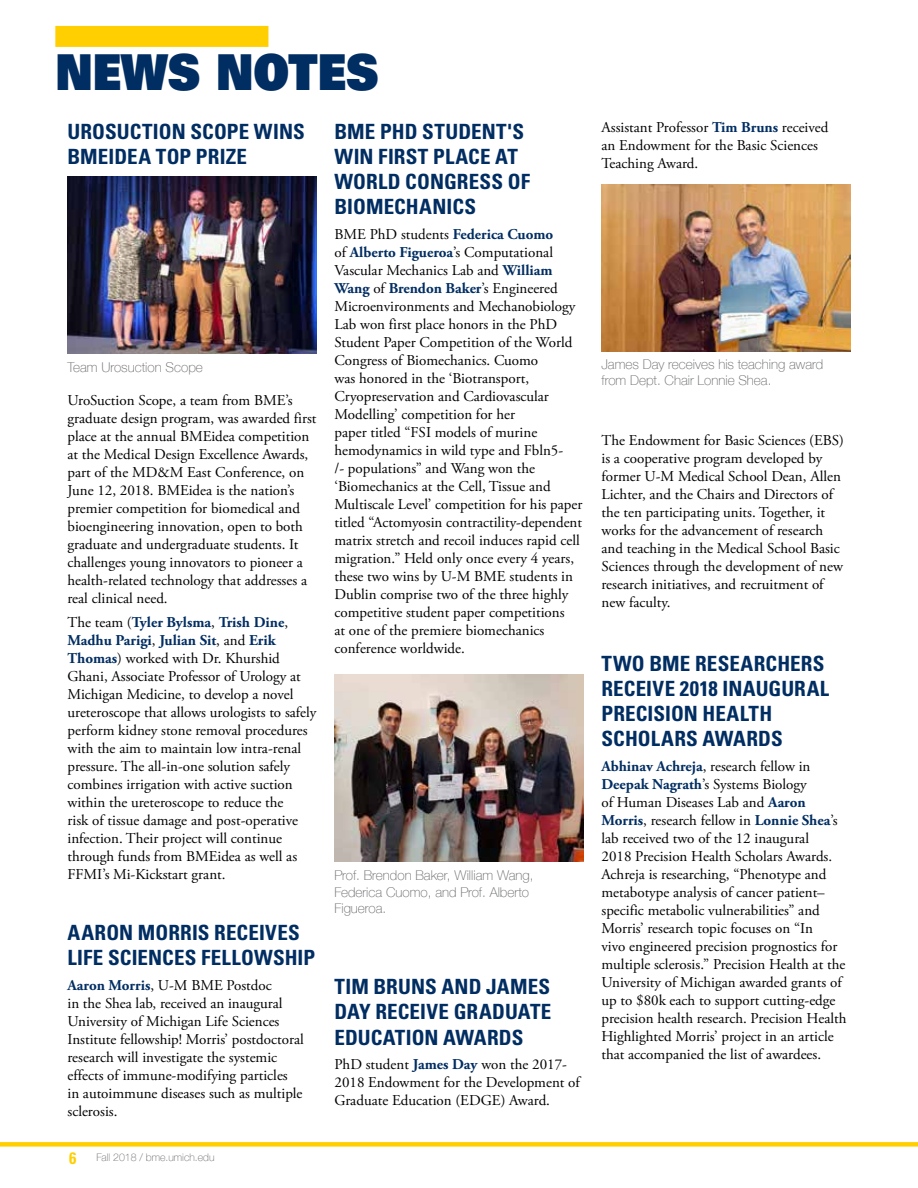
<style>
.page{position:relative;width:918px;height:1188px;background:#fff}
.page>*{position:absolute;margin:0;border:0;box-sizing:border-box;transform-origin:0 0}
.t1{font:900 49.5px "Univers";color:#002d62;scale:.91 1}
.t2{font:700 condensed 21px/25.2px "Univers";letter-spacing:.005em;color:#002d62}
.t3{font:15px/18px "Adobe Garamond Pro";color:#000}
.t4{font:100 13.5px/16.5px "Helvetica Neue";color:#636466}
.t5{font:100 10.5px "Helvetica Neue";color:#636466}
.s1{font-weight:700;color:#002d62}
.s2{font-family:"Univers";font-weight:700;font-stretch:condensed;font-size:16.5px;color:#ffcf01}
</style>
<div class="page">
<div style="left:0;top:1142px;width:918px;height:5px;background:#ffcf01"></div>
<div style="left:55px;top:26px;width:213px;height:21px;background:#ffcf01"></div>
<img style="left:67px;top:177px;width:249px;height:177px">
<img style="left:334px;top:675px;width:250px;height:187px">
<img style="left:602px;top:185px;width:248px;height:166px">
<h1 class="t1" style="left:55px;top:39px;width:357px">NEWS NOTES</h1>
<h2 class="t2" style="left:68px;top:119px;width:239px">UROSUCTION SCOPE WINS<br>BMEIDEA TOP PRIZE</h2>
<p class="t4" style="left:67px;top:358px;width:137px">Team Urosuction Scope</p>
<p class="t3" style="left:68px;top:392px;width:250px">UroSuction Scope, a team from BME’s graduate design program, was awarded first place at the annual BMEidea competition at the Medical Design Excellence Awards, part of the MD&amp;M East Conference, on June 12, 2018. BMEidea is the nation’s premier competition for biomedical and bioengineering innovation, open to both graduate and undergraduate students. It challenges young innovators to pioneer a health-related technology that addresses a real clinical need.</p>
<p class="t3" style="left:68px;top:614px;width:250px">The team (<span class="s1">Tyler Bylsma</span>, <span class="s1">Trish Dine</span>, <span class="s1">Madhu Parigi</span>, <span class="s1">Julian Sit</span>, and <span class="s1">Erik Thomas</span>) worked with Dr. Khurshid Ghani, Associate Professor of Urology at Michigan Medicine, to develop a novel ureteroscope that allows urologists to safely perform kidney stone removal procedures with the aim to maintain low intra-renal pressure. The all-in-one solution safely combines irrigation with active suction within the ureteroscope to reduce the<br>risk of tissue damage and post-operative infection. Their project will continue through funds from BMEidea as well as FFMI’s Mi-Kickstart grant.</p>
<h2 class="t2" style="left:68px;top:920px;width:249px">AARON MORRIS RECEIVES<br>LIFE SCIENCES FELLOWSHIP</h2>
<p class="t3" style="left:68px;top:977px;width:238px"><span class="s1">Aaron Morris</span>, U-M BME Postdoc<br>in the Shea lab, received an inaugural University of Michigan Life Sciences Institute fellowship! Morris’ postdoctoral research will investigate the systemic effects of immune-modifying particles<br>in autoimmune diseases such as multiple sclerosis.</p>
<p class="t5" style="left:69px;top:1149px;width:147px"><span class="s2">6</span> Fall 2018 / bme.umich.edu</p>
<h2 class="t2" style="left:334px;top:119px;width:197px">BME PHD STUDENT'S<br>WIN FIRST PLACE AT<br>WORLD CONGRESS OF<br>BIOMECHANICS</h2>
<p class="t3" style="left:334px;top:226px;width:249px">BME PhD students <span class="s1">Federica Cuomo<br></span>of <span class="s1">Alberto Figueroa</span>’s Computational Vascular Mechanics Lab and <span class="s1">William Wang</span> of <span class="s1">Brendon Baker</span>’s Engineered Microenvironments and Mechanobiology Lab won first place honors in the PhD Student Paper Competition of the World Congress of Biomechanics. Cuomo<br>was honored in the ‘Biotransport, Cryopreservation and Cardiovascular Modelling’ competition for her<br>paper titled “FSI models of murine hemodynamics in wild type and Fbln5-<br>/- populations” and Wang won the ‘Biomechanics at the Cell, Tissue and Multiscale Level’ competition for his paper titled “Actomyosin contractility-dependent matrix stretch and recoil induces rapid cell migration.” Held only once every 4 years, these two wins by U-M BME students in Dublin comprise two of the three highly competitive student paper competitions<br>at one of the premiere biomechanics conference worldwide.</p>
<p class="t4" style="left:334px;top:866px;width:201px">Prof. Brendon Baker, William Wang,<br>Federica Cuomo, and Prof. Alberto<br>Figueroa.</p>
<h2 class="t2" style="left:334px;top:974px;width:218px;text-align:justify">TIM BRUNS AND JAMES DAY RECEIVE GRADUATE EDUCATION AWARDS</h2>
<p class="t3" style="left:334px;top:1056px;width:247px">PhD student <span class="s1">James Day</span> won the 2017-<br>2018 Endowment for the Development of<br>Graduate Education (EDGE) Award.</p>
<p class="t3" style="left:602px;top:119px;width:228px">Assistant Professor <span class="s1">Tim Bruns</span> received an Endowment for the Basic Sciences<br>Teaching Award.</p>
<p class="t4" style="left:601px;top:355px;width:223px">James Day receives his teaching award from Dept. Chair Lonnie Shea.</p>
<p class="t3" style="left:602px;top:432px;width:244px">The Endowment for Basic Sciences (EBS) is a cooperative program developed by former U-M Medical School Dean, Allen Lichter, and the Chairs and Directors of the ten participating units. Together, it works for the advancement of research and teaching in the Medical School Basic Sciences through the development of new research initiatives, and recruitment of new faculty.</p>
<h2 class="t2" style="left:602px;top:650px;width:229px">TWO BME RESEARCHERS<br>RECEIVE 2018 INAUGURAL<br>PRECISION HEALTH<br>SCHOLARS AWARDS</h2>
<p class="t3" style="left:602px;top:758px;width:246px"><span class="s1">Abhinav Achreja</span>, research fellow in <span class="s1">Deepak Nagrath</span>’s Systems Biology<br>of Human Diseases Lab and <span class="s1">Aaron Morris</span>, research fellow in <span class="s1">Lonnie Shea</span>’s lab received two of the 12 inaugural<br>2018 Precision Health Scholars Awards.<br>Achreja is researching, “Phenotype and metabotype analysis of cancer patient– specific metabolic vulnerabilities” and Morris’ research topic focuses on “In<br>vivo engineered precision prognostics for multiple sclerosis.” Precision Health at the University of Michigan awarded grants of up to $80k each to support cutting-edge precision health research. Precision Health Highlighted Morris’ project in an article that accompanied the list of awardees.</p>
</div>
